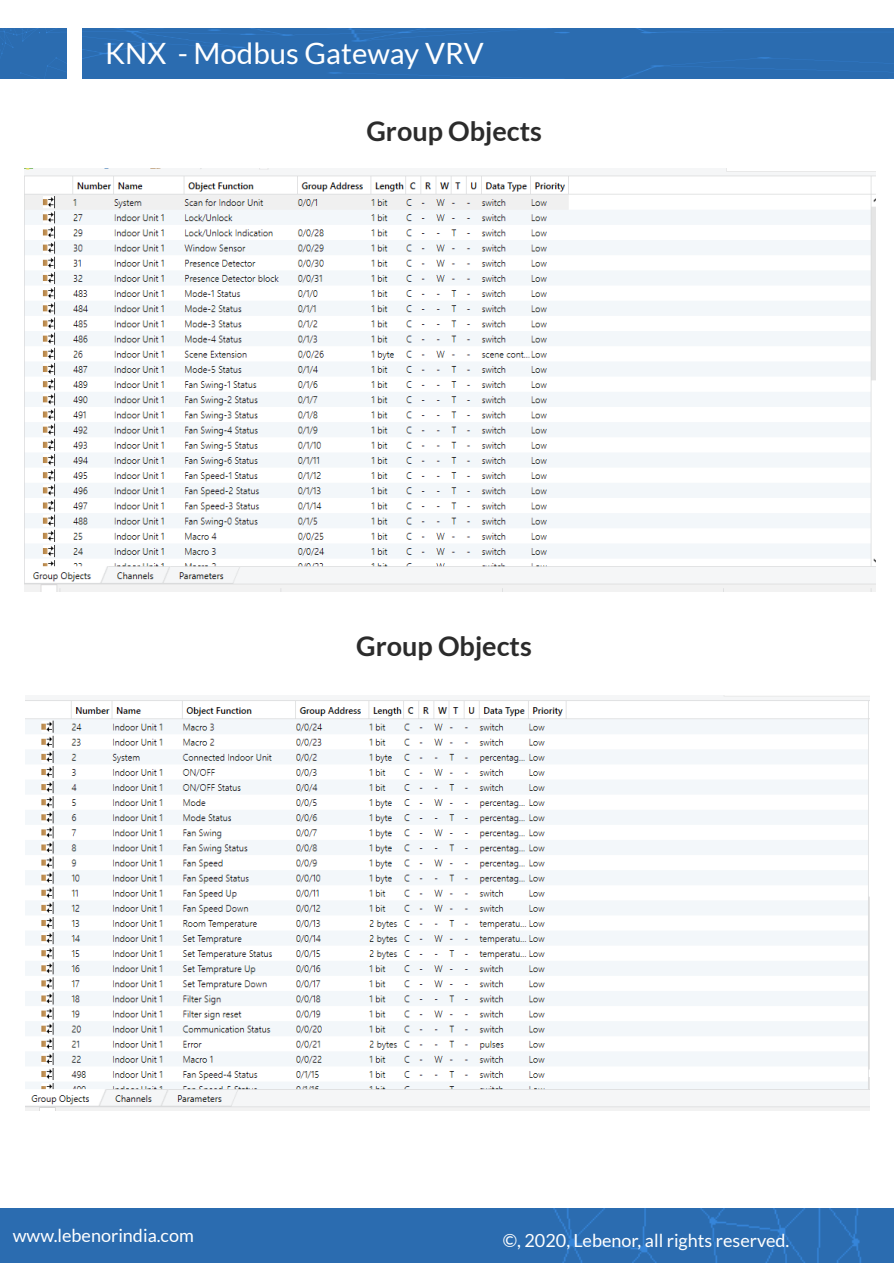
<style>
.page{position:relative;width:894px;height:1263px;background:#fff}
.page>*{position:absolute;margin:0;border:0;box-sizing:border-box;transform-origin:0 0}
.t1{font:29.4px "Lato";color:#fff}
.t2{font:700 27px "Lato";color:#2b2b2b}
.t3{font:18px "Lato";color:#fff}
</style>
<div class="page">
<div style="left:82px;top:28px;width:812px;height:51px;background:#2b6cb0"></div>
<div style="left:0;top:28px;width:66px;height:51px;background:#2b6cb0"></div>
<div style="left:0;top:1209px;width:894px;height:54px;background:#2b6cb0"></div>
<img style="left:25px;top:696px;width:845px;height:414px">
<img style="left:24px;top:169px;width:852px;height:422px">
<h1 class="t1" style="left:105px;top:35px;width:380px">KNX - Modbus Gateway VRV</h1>
<h2 class="t2" style="left:366px;top:114px;width:177px">Group Objects</h2>
<h2 class="t2" style="left:356px;top:630px;width:177px">Group Objects</h2>
<p class="t3" style="left:13px;top:1224px;width:182px">www.lebenorindia.com</p>
<p class="t3" style="left:503px;top:1229px;width:288px">©, 2020, Lebenor, all rights reserved.</p>
</div>
